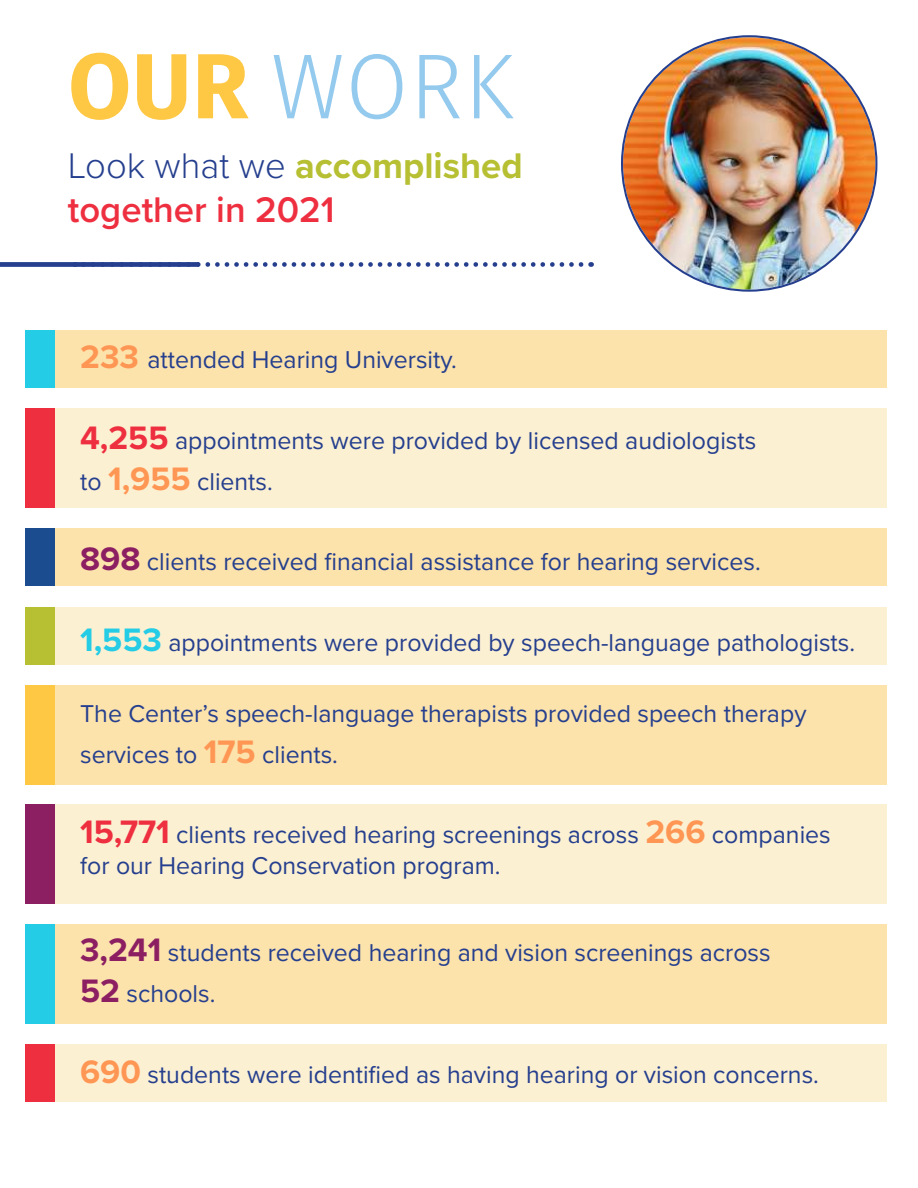
<style>
.page{position:relative;width:918px;height:1188px;background:#fff}
.page>*{position:absolute;margin:0;border:0;box-sizing:border-box;transform-origin:0 0}
.t1{font:300 92.4px "Fira Sans";color:#94caed}
.t2{font:600 36.9px/44.4px "Proxima Nova";color:#ee2f40}
.t3{font:25.2px/40.3px "Proxima Nova";color:#253f8e}
.s1{font-weight:700;color:#fec844}
.s2{font-weight:300;color:#253f8e}
.s3{font-weight:700;color:#b7bf33}
.s4{font-weight:700;font-size:33.6px;color:#ff9654}
.s5{font-weight:700;font-size:33.6px;color:#ee2f40}
.s6{font-weight:700;font-size:33.6px;color:#8c1f62}
.s7{font-weight:700;font-size:33.6px;color:#24cce6}
</style>
<div class="page">
<div style="left:26px;top:330px;width:861px;height:58px;background:#fce2ab"></div>
<div style="left:26px;top:330px;width:29px;height:58px;background:#24cce6"></div>
<div style="left:26px;top:528px;width:861px;height:58px;background:#fce2ab"></div>
<div style="left:26px;top:528px;width:29px;height:58px;background:#1b4c90"></div>
<div style="left:26px;top:409px;width:861px;height:99px;background:#fcf0d2"></div>
<div style="left:26px;top:409px;width:29px;height:99px;background:#ee2f40"></div>
<div style="left:26px;top:685px;width:861px;height:99px;background:#fce2ab"></div>
<div style="left:26px;top:685px;width:29px;height:99px;background:#fec844"></div>
<div style="left:26px;top:924px;width:861px;height:100px;background:#fce2ab"></div>
<div style="left:26px;top:924px;width:29px;height:100px;background:#24cce6"></div>
<div style="left:26px;top:805px;width:861px;height:99px;background:#fcf0d2"></div>
<div style="left:26px;top:805px;width:29px;height:99px;background:#8c1f62"></div>
<div style="left:26px;top:1044px;width:861px;height:58px;background:#fcf0d2"></div>
<div style="left:26px;top:1044px;width:29px;height:58px;background:#ee2f40"></div>
<div style="left:26px;top:607px;width:861px;height:58px;background:#fcf0d2"></div>
<div style="left:26px;top:607px;width:29px;height:58px;background:#b7bf33"></div>
<img style="left:623px;top:37px;width:252px;height:253px;border-radius:126px">
<svg style="left:199px;top:262px;width:382px;height:5px"></svg>
<div style="left:0;top:262px;width:199px;height:5px;background:#253f8e"></div>
<h1 class="t1" style="left:68px;top:21px;width:447px"><span class="s1">OUR</span> WORK</h1>
<h2 class="t2" style="left:68px;top:145px;width:456px"><span class="s2">Look what we</span> <span class="s3">accomplished </span>together in 2021</h2>
<p class="t3" style="left:80px;top:341px;width:378px"><span class="s4">233</span> attended Hearing University.</p>
<p class="t3" style="left:80px;top:422px;width:678px"><span class="s5">4,255</span> appointments were provided by licensed audiologists to <span class="s4">1,955</span> clients.</p>
<p class="t3" style="left:80px;top:543px;width:682px"><span class="s6">898</span> clients received financial assistance for hearing services.</p>
<p class="t3" style="left:80px;top:624px;width:777px"><span class="s7">1,553</span> appointments were provided by speech-language pathologists.</p>
<p class="t3" style="left:80px;top:695px;width:728px">The Center’s speech-language therapists provided speech therapy services to <span class="s4">175</span> clients.</p>
<p class="t3" style="left:80px;top:821px;width:752px;line-height:30.3px"><span class="s5">15,771</span> clients received hearing screenings across <span class="s4">266</span> companies for our Hearing Conservation program.</p>
<p class="t3" style="left:80px;top:934px;width:692px"><span class="s6">3,241</span> students received hearing and vision screenings across<br><span class="s6">52</span> schools.</p>
<p class="t3" style="left:80px;top:1056px;width:740px"><span class="s4">690</span> students were identified as having hearing or vision concerns.</p>
</div>
